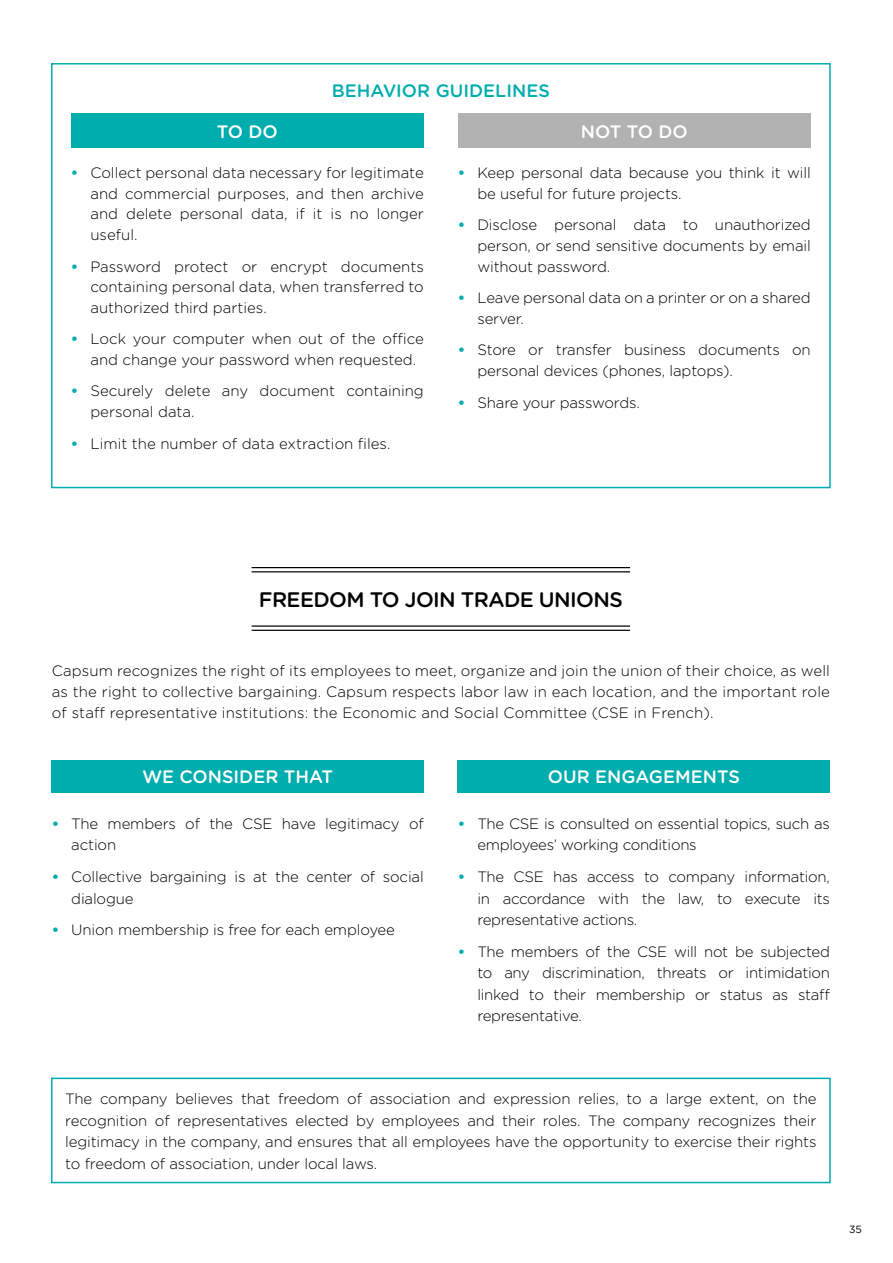
<style>
.page{position:relative;width:893px;height:1263px;background:#fff}
.page>*{position:absolute;margin:0;border:0;box-sizing:border-box;transform-origin:0 0}
.t1{font:500 21px "Gotham Rounded";letter-spacing:-.03em;color:#000}
.t2{font:500 18px "Gotham Rounded";color:#fff}
.t3{font:500 18px "Gotham Rounded";color:#00adae}
.t4{font:300 15px/21.3px "Gotham Rounded";letter-spacing:-.01em;color:#000}
.t5{font:10.5px "Gotham Rounded";color:#000}
.s1{font-weight:700;color:#00adae}
</style>
<div class="page">
<div style="left:71px;top:114px;width:353px;height:34px;background:#00adae"></div>
<div style="left:458px;top:114px;width:353px;height:34px;background:#b3b2b2"></div>
<div style="left:51px;top:63px;width:780px;height:425px;border:2px solid #00adae"></div>
<div style="left:51px;top:1077px;width:780px;height:106px;border:2px solid #00adae"></div>
<hr style="left:252px;top:567px;width:378px;height:1px;background:#000">
<hr style="left:252px;top:571px;width:378px;height:1px;background:#000">
<hr style="left:252px;top:625px;width:378px;height:2px;background:#000">
<hr style="left:252px;top:630px;width:378px;height:1px;background:#000">
<div style="left:52px;top:760px;width:372px;height:33px;background:#00adae"></div>
<div style="left:458px;top:760px;width:372px;height:33px;background:#00adae"></div>
<p class="t3" style="left:332px;top:77px;width:220px">BEHAVIOR GUIDELINES</p>
<p class="t2" style="left:217px;top:119px;width:63px">TO DO</p>
<p class="t2" style="left:581px;top:119px;width:108px">NOT TO DO</p>
<p class="t4" style="left:90px;top:162px;width:335px;line-height:20.7px;text-align:justify;text-indent:-20px"><span class="s1">•</span> Collect personal data necessary for legitimate and commercial purposes, and then archive and delete personal data, if it is no longer useful.</p>
<p class="t4" style="left:90px;top:255px;width:335px;line-height:20.7px;text-align:justify;text-indent:-20px"><span class="s1">•</span> Password protect or encrypt documents containing personal data, when transferred to authorized third parties.</p>
<p class="t4" style="left:90px;top:328px;width:335px;line-height:20.7px;text-indent:-20px"><span class="s1">•</span> Lock your computer when out of the office and change your password when requested.</p>
<p class="t4" style="left:90px;top:380px;width:335px;line-height:20.7px;text-indent:-20px"><span class="s1">•</span> Securely delete any document containing personal data.</p>
<p class="t4" style="left:71px;top:432px;width:321px"><span class="s1">•</span> Limit the number of data extraction files.</p>
<p class="t4" style="left:477px;top:162px;width:335px;line-height:20.7px;text-indent:-19px"><span class="s1">•</span> Keep personal data because you think it will be useful for future projects.</p>
<p class="t4" style="left:477px;top:214px;width:335px;line-height:20.7px;text-align:justify;text-indent:-20px"><span class="s1">•</span> Disclose personal data to unauthorized person, or send sensitive documents by email without password.</p>
<p class="t4" style="left:477px;top:287px;width:335px;line-height:20.7px;text-indent:-20px"><span class="s1">•</span> Leave personal data on a printer or on a shared server.</p>
<p class="t4" style="left:477px;top:339px;width:335px;line-height:20.7px;text-indent:-20px"><span class="s1">•</span> Store or transfer business documents on personal devices (phones, laptops).</p>
<p class="t4" style="left:458px;top:391px;width:184px"><span class="s1">•</span> Share your passwords.</p>
<h1 class="t1" style="left:259px;top:585px;width:365px">FREEDOM TO JOIN TRADE UNIONS</h1>
<p class="t4" style="left:52px;top:659px;width:780px;text-align:justify">Capsum recognizes the right of its employees to meet, organize and join the union of their choice, as well as the right to collective bargaining. Capsum respects labor law in each location, and the important role of staff representative institutions: the Economic and Social Committee (CSE in French).</p>
<p class="t2" style="left:142px;top:764px;width:192px">WE CONSIDER THAT</p>
<p class="t2" style="left:548px;top:764px;width:194px">OUR ENGAGEMENTS</p>
<p class="t4" style="left:71px;top:812px;width:354px;text-indent:-20px"><span class="s1">•</span> The members of the CSE have legitimacy of action</p>
<p class="t4" style="left:71px;top:865px;width:354px;text-indent:-20px"><span class="s1">•</span> Collective bargaining is at the center of social dialogue</p>
<p class="t4" style="left:52px;top:919px;width:345px"><span class="s1">•</span> Union membership is free for each employee</p>
<p class="t4" style="left:477px;top:812px;width:354px;text-indent:-20px"><span class="s1">•</span> The CSE is consulted on essential topics, such as employees’ working conditions</p>
<p class="t4" style="left:477px;top:865px;width:354px;text-align:justify;text-indent:-20px"><span class="s1">•</span> The CSE has access to company information, in accordance with the law, to execute its representative actions.</p>
<p class="t4" style="left:477px;top:940px;width:354px;text-align:justify;text-indent:-20px"><span class="s1">•</span> The members of the CSE will not be subjected to any discrimination, threats or intimidation linked to their membership or status as staff representative.</p>
<p class="t4" style="left:65px;top:1088px;width:753px;text-align:justify">The company believes that freedom of association and expression relies, to a large extent, on the recognition of representatives elected by employees and their roles. The company recognizes their legitimacy in the company, and ensures that all employees have the opportunity to exercise their rights to freedom of association, under local laws.</p>
<p class="t5" style="left:849px;top:1222px;width:14px">35</p>
</div>
